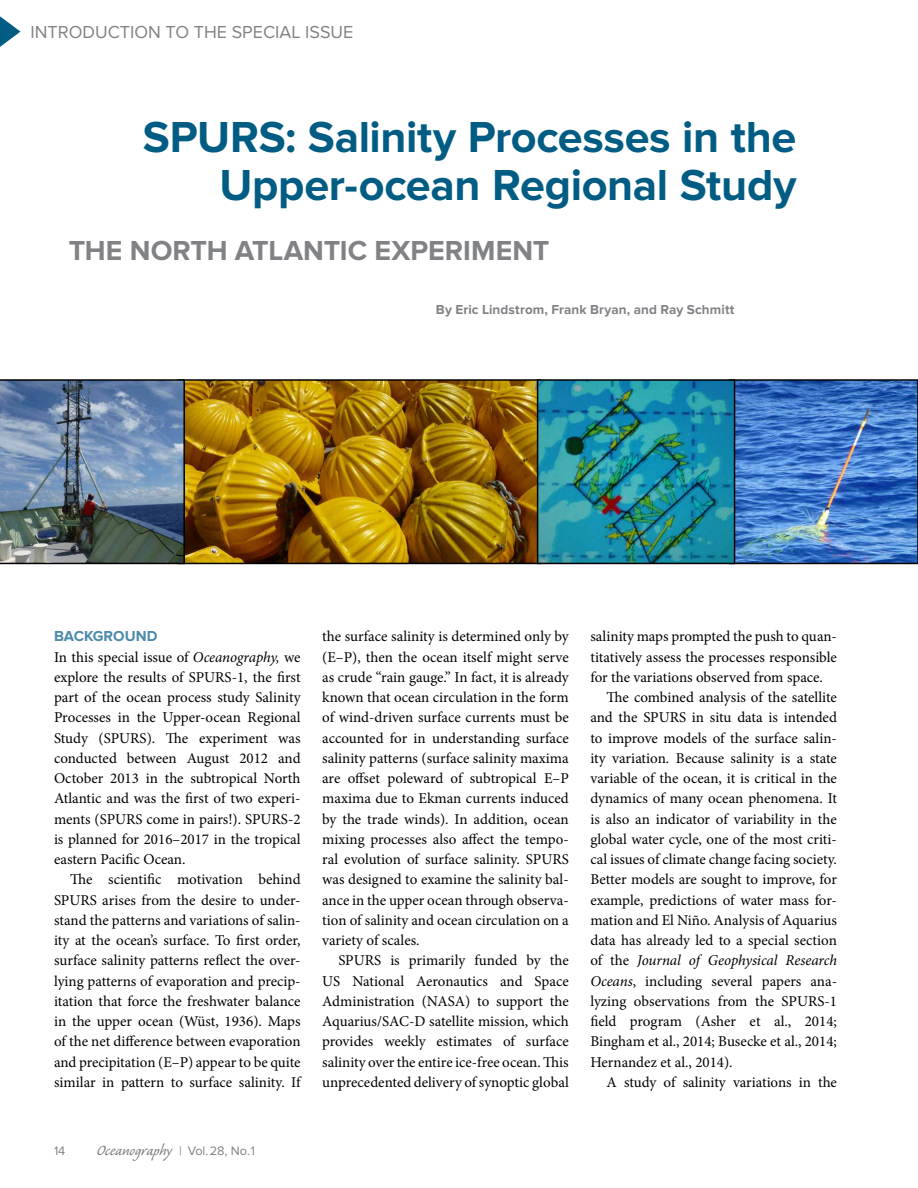
<style>
.page{position:relative;width:918px;height:1188px;background:#fff}
.page>*{position:absolute;margin:0;border:0;box-sizing:border-box;transform-origin:0 0}
.t1{font:700 45px/48px "Proxima Nova";letter-spacing:-.01em;color:#005c83;text-align:right}
.t2{font:700 28.5px "Proxima Nova";color:#808285}
.t3{font:18.75px "Caliban";color:#808285}
.t4{font:18px "Proxima Nova";color:#808285}
.t5{font:15px/20.2px "Minion Pro";color:#000;text-align:justify}
.t6{font:italic 15px "Minion Pro";letter-spacing:-.01em;color:#000}
.t7{font:700 15px "Proxima Nova";color:#4d8bab}
.t8{font:700 13.5px "Proxima Nova";letter-spacing:.005em;color:#808285}
.t9{font:12.75px "Proxima Nova";color:#808285}
.s1{font-style:italic}
.s2{font-family:"Proxima Nova";font-size:12.75px}
.s3{font-style:normal}
</style>
<div class="page">
<img style="left:185px;top:382px;width:352px;height:179px">
<div style="left:177px;top:379px;width:364px;height:185px;border:2px solid #000"></div>
<img style="left:735px;top:382px;width:180px;height:179px">
<div style="left:729px;top:379px;width:189px;height:185px;border:2px solid #000"></div>
<img style="left:540px;top:382px;width:192px;height:179px">
<div style="left:537px;top:379px;width:198px;height:185px;border:2px solid #000"></div>
<svg style="left:0;top:16px;width:21px;height:31px"></svg>
<img style="left:0;top:379px;width:185px;height:185px">
<p class="t4" style="left:30px;top:21px;width:324px">INTRODUCTION TO THE SPECIAL ISSUE</p>
<h1 class="t1" style="left:143px;top:114px;width:655px">SPURS: Salinity Processes in the<br>Upper-ocean Regional Study</h1>
<h2 class="t2" style="left:69px;top:234px;width:482px">THE NORTH ATLANTIC EXPERIMENT</h2>
<p class="t8" style="left:436px;top:302px;width:300px">By Eric Lindstrom, Frank Bryan, and Ray Schmitt</p>
<p class="t7" style="left:54px;top:628px;width:105px">BACKGROUND</p>
<p class="t5" style="left:54px;top:647px;width:248px">In this special issue of <span class="s1">Oceanography,</span> we explore the results of SPURS-1, the first part of the ocean process study Salinity Processes in the Upper-ocean Regional Study (SPURS). The experiment was conducted between August 2012 and October 2013 in the subtropical North Atlantic and was the first of two experi&shy;ments (SPURS come in pairs!). SPURS-2 is planned for 2016–2017 in the tropical eastern Pacific Ocean.</p>
<p class="t5" style="left:54px;top:869px;width:248px;text-indent:16px">The scientific motivation behind SPURS arises from the desire to under&shy;stand the patterns and variations of salin&shy;ity at the ocean’s surface. To first order, surface salinity patterns reflect the over&shy;lying patterns of evaporation and precip&shy;itation that force the freshwater balance in the upper ocean (Wüst, 1936). Maps of the net difference between evaporation and precipitation (E–P) appear to be quite similar in pattern to surface salinity. If</p>
<p class="t5" style="left:322px;top:626px;width:248px">the surface salinity is determined only by (E–P), then the ocean itself might serve as crude “rain gauge.” In fact, it is already known that ocean circulation in the form of wind-driven surface currents must be accounted for in understanding surface salinity patterns (surface salinity maxima are offset poleward of subtropical E–P maxima due to Ekman currents induced by the trade winds). In addition, ocean mixing processes also affect the tempo&shy;ral evolution of surface salinity. SPURS was designed to examine the salinity bal&shy;ance in the upper ocean through observa&shy;tion of salinity and ocean circulation on a variety of scales.</p>
<p class="t5" style="left:322px;top:950px;width:248px;text-indent:16px">SPURS is primarily funded by the US National Aeronautics and Space Administration (NASA) to support the Aquarius/SAC-D satellite mission, which provides weekly estimates of surface salinity over the entire ice-free ocean. This unprecedented delivery of synoptic global</p>
<p class="t9" style="left:54px;top:1143px;width:13px">14</p>
<p class="t3" style="left:97px;top:1141px;width:160px">Oceanography <span class="s2">| Vol.28, No.1</span></p>
<p class="t5" style="left:590px;top:626px;width:248px">salinity maps prompted the push to quan-</p>
<p class="t5" style="left:590px;top:647px;width:248px">titatively assess the processes responsible</p>
<p class="t5" style="left:590px;top:667px;width:234px">for the variations observed from space.</p>
<p class="t5" style="left:607px;top:687px;width:232px">The combined analysis of the satellite</p>
<p class="t5" style="left:590px;top:707px;width:248px">and the SPURS in situ data is intended</p>
<p class="t5" style="left:590px;top:728px;width:248px">to improve models of the surface salin-</p>
<p class="t5" style="left:590px;top:748px;width:248px">ity variation. Because salinity is a state</p>
<p class="t5" style="left:590px;top:768px;width:248px">variable of the ocean, it is critical in the</p>
<p class="t5" style="left:590px;top:788px;width:248px">dynamics of many ocean phenomena. It</p>
<p class="t5" style="left:590px;top:809px;width:248px">is also an indicator of variability in the</p>
<p class="t5" style="left:590px;top:829px;width:248px">global water cycle, one of the most criti-</p>
<p class="t5" style="left:590px;top:849px;width:248px">cal issues of climate change facing society.</p>
<p class="t5" style="left:590px;top:869px;width:248px">Better models are sought to improve, for</p>
<p class="t5" style="left:590px;top:890px;width:248px">example, predictions of water mass for-</p>
<p class="t5" style="left:590px;top:910px;width:248px">mation and El Niño. Analysis of Aquarius</p>
<p class="t5" style="left:590px;top:930px;width:248px">data has already led to a special section</p>
<p class="t6" style="left:590px;top:950px;width:248px"><span class="s3">of the</span> Journal of Geophysical Research</p>
<p class="t5" style="left:590px;top:971px;width:248px"><span class="s1">Oceans</span>, including several papers ana-</p>
<p class="t5" style="left:590px;top:991px;width:248px">lyzing observations from the SPURS-1</p>
<p class="t5" style="left:590px;top:1011px;width:248px">field program (Asher et al., 2014;</p>
<p class="t5" style="left:590px;top:1031px;width:248px">Bingham et al., 2014; Busecke et al., 2014;</p>
<p class="t5" style="left:590px;top:1052px;width:144px">Hernandez et al., 2014).</p>
<p class="t5" style="left:607px;top:1072px;width:232px">A study of salinity variations in the</p>
</div>
